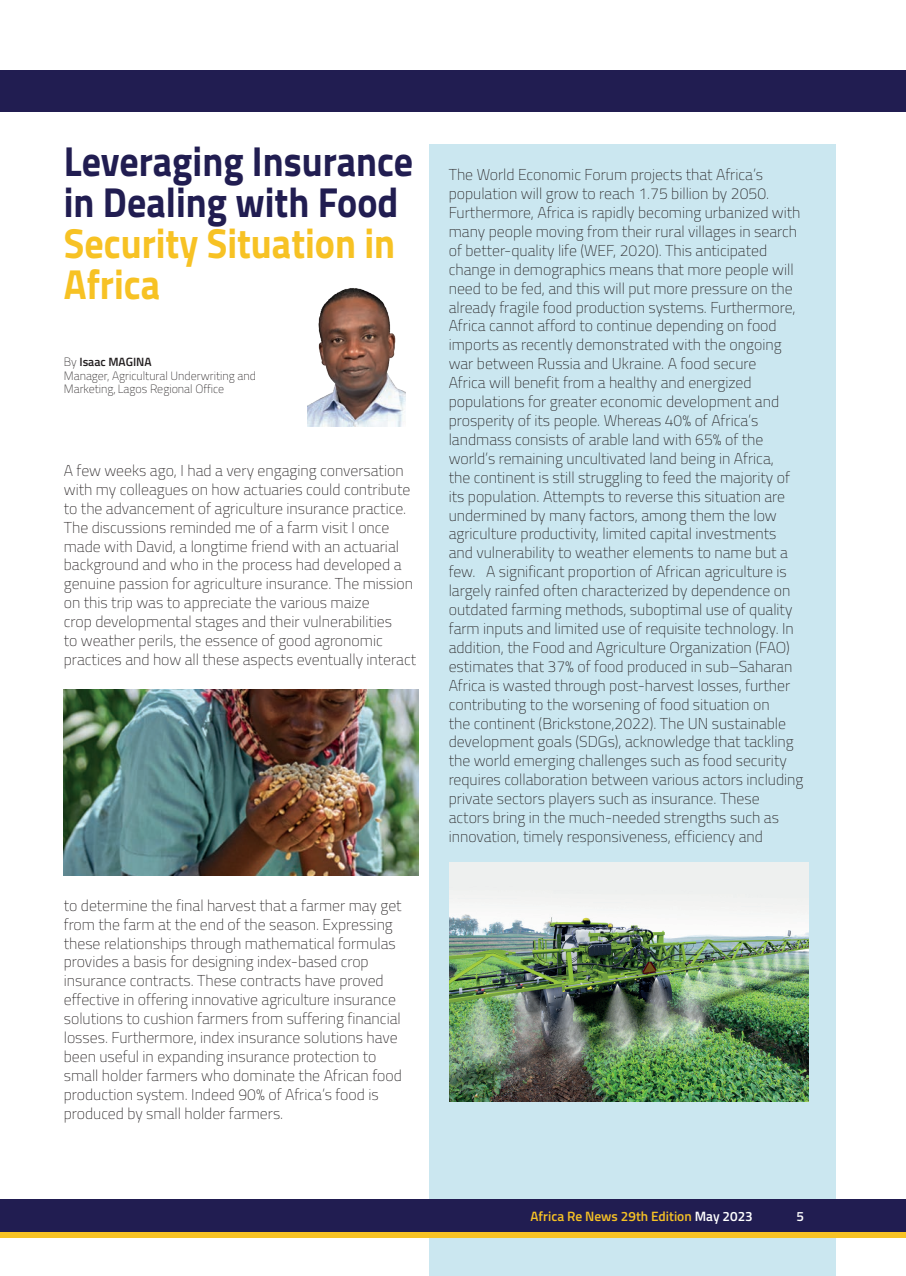
<style>
.page{position:relative;width:906px;height:1276px;background:#fff}
.page>*{position:absolute;margin:0;border:0;box-sizing:border-box;transform-origin:0 0}
.t1{font:700 42px/40.8px "Titillium";color:#211d51;scale:.9 1}
.t2{font:700 42px/40.8px "Titillium";color:#f7c224;scale:.9 1}
.t3{font:100 15.75px/18.9px "Titillium";color:#231f20}
.t4{font:600 13.5px "Titillium";color:#f7c224}
.t5{font:600 13.5px "Titillium";color:#fff}
.t6{font:100 12px/13.5px "Titillium";color:#231f20}
.s1{font-weight:600}
.s2{color:#fff}
</style>
<div class="page">
<div style="left:429px;top:145px;width:407px;height:1131px;background:#cbe7f0"></div>
<div style="left:0;top:1199px;width:906px;height:32px;background:#211d51"></div>
<div style="left:0;top:1231px;width:906px;height:6px;background:#f7c224"></div>
<div style="left:0;top:70px;width:906px;height:42px;background:#211d51"></div>
<img style="left:449px;top:862px;width:359px;height:239px">
<img style="left:307px;top:288px;width:98px;height:138px">
<img style="left:64px;top:689px;width:355px;height:186px">
<h1 class="t1" style="left:64px;top:139px;width:390px">Leveraging Insurance in Dealing with Food</h1>
<h1 class="t2" style="left:64px;top:220px;width:370px">Security Situation in<br>Africa</h1>
<p class="t6" style="left:64px;top:355px;width:194px">By <span class="s1">Isaac MAGINA<br></span>Manager, Agricultural Underwriting and<br>Marketing, Lagos Regional Office</p>
<p class="t3" style="left:64px;top:460px;width:354px">A few weeks ago, I had a very engaging conversation with my colleagues on how actuaries could contribute to the advancement of agriculture insurance practice.<br>The discussions reminded me of a farm visit I once made with David, a longtime friend with an actuarial background and who in the process had developed a genuine passion for agriculture insurance. The mission on this trip was to appreciate the various maize<br>crop developmental stages and their vulnerabilities<br>to weather perils, the essence of good agronomic practices and how all these aspects eventually interact</p>
<p class="t3" style="left:64px;top:895px;width:339px">to determine the final harvest that a farmer may get from the farm at the end of the season. Expressing these relationships through mathematical formulas provides a basis for designing index-based crop insurance contracts. These contracts have proved effective in offering innovative agriculture insurance solutions to cushion farmers from suffering financial losses. Furthermore, index insurance solutions have been useful in expanding insurance protection to small holder farmers who dominate the African food production system. Indeed 90% of Africa’s food is produced by small holder farmers.</p>
<p class="t3" style="left:449px;top:164px;width:356px">The World Economic Forum projects that Africa’s population will grow to reach 1.75 billion by 2050.<br>Furthermore, Africa is rapidly becoming urbanized with many people moving from their rural villages in search of better-quality life (WEF, 2020). This anticipated change in demographics means that more people will need to be fed, and this will put more pressure on the already fragile food production systems. Furthermore, Africa cannot afford to continue depending on food imports as recently demonstrated with the ongoing war between Russia and Ukraine. A food secure<br>Africa will benefit from a healthy and energized populations for greater economic development and prosperity of its people. Whereas 40% of Africa’s landmass consists of arable land with 65% of the world’s remaining uncultivated land being in Africa,<br>the continent is still struggling to feed the majority of its population. Attempts to reverse this situation are undermined by many factors, among them the low agriculture productivity, limited capital investments and vulnerability to weather elements to name but a few. A significant proportion of African agriculture is largely rainfed often characterized by dependence on outdated farming methods, suboptimal use of quality farm inputs and limited use of requisite technology. In addition, the Food and Agriculture Organization (FAO) estimates that 37% of food produced in sub–Saharan Africa is wasted through post-harvest losses, further contributing to the worsening of food situation on<br>the continent (Brickstone,2022). The UN sustainable development goals (SDGs), acknowledge that tackling the world emerging challenges such as food security requires collaboration between various actors including private sectors players such as insurance. These actors bring in the much-needed strengths such as innovation, timely responsiveness, efficiency and</p>
<p class="t4" style="left:530px;top:1205px;width:224px">Africa Re News 29th Edition <span class="s2">May 2023</span></p>
<p class="t5" style="left:796px;top:1205px;width:9px">5</p>
</div>
